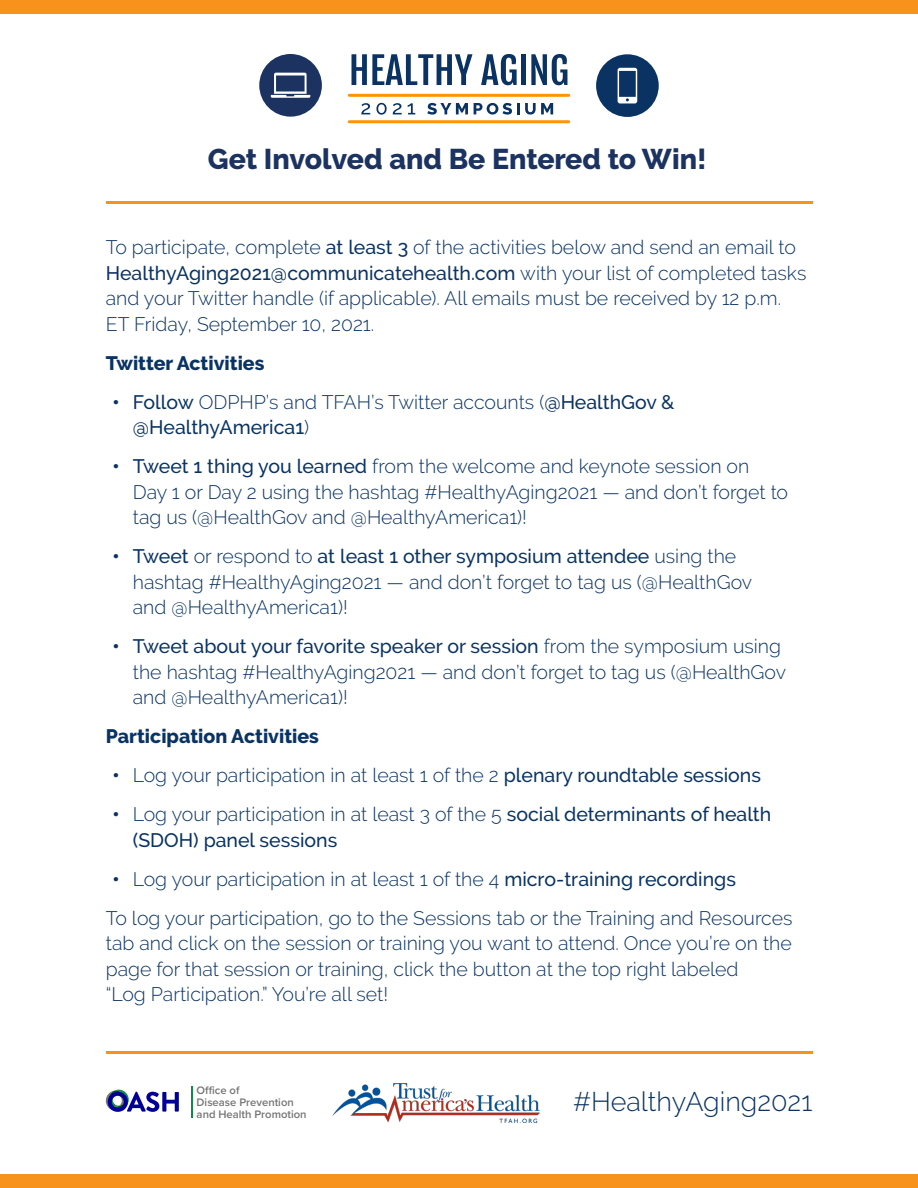
<style>
.page{position:relative;width:918px;height:1188px;background:#fff}
.page>*{position:absolute;margin:0;border:0;box-sizing:border-box;transform-origin:0 0}
.t1{font:800 28.5px "Raleway";color:#1c3361}
.t2{font:300 27px "Raleway";color:#0a3363}
.t3{font:300 19.5px/25.5px "Raleway";color:#0a3363}
.t4{font:500 19.5px/25.5px "Raleway";color:#0a3363}
.t5{font:800 19.5px "Raleway";color:#0a3363}
.t6{font:600 11.25px/12.1px "Proxima Nova";color:#757575}
.s1{font-weight:500}
.s2{font-weight:800}
.s3{font-weight:300}
</style>
<div class="page">
<div style="left:0;top:0;width:918px;height:14px;background:#f7931d"></div>
<hr style="left:106px;top:202px;width:706px;height:2px;background:#f7931d">
<hr style="left:106px;top:1051px;width:706px;height:2px;background:#f7931d">
<div style="left:0;top:1174px;width:918px;height:14px;background:#f7931d"></div>
<svg style="left:352px;top:54px;width:121px;height:31px"></svg>
<svg style="left:481px;top:54px;width:36px;height:31px"></svg>
<div style="left:521px;top:54px;width:5px;height:31px;background:#0a3363"></div>
<svg style="left:531px;top:54px;width:36px;height:31px"></svg>
<svg style="left:361px;top:103px;width:9px;height:11px"></svg>
<svg style="left:376px;top:103px;width:11px;height:12px"></svg>
<svg style="left:393px;top:103px;width:9px;height:11px"></svg>
<svg style="left:408px;top:103px;width:7px;height:11px"></svg>
<svg style="left:427px;top:103px;width:41px;height:12px"></svg>
<svg style="left:474px;top:103px;width:79px;height:12px"></svg>
<hr style="left:349px;top:94px;width:220px;height:3px;background:#ff9400">
<hr style="left:349px;top:120px;width:220px;height:3px;background:#ff9400">
<svg style="left:106px;top:1090px;width:73px;height:22px"></svg>
<hr style="left:191px;top:1086px;width:1px;height:32px;background:#0e8b44">
<img style="left:333px;top:1084px;width:207px;height:39px">
<div style="left:596px;top:54px;width:63px;height:63px;background:#0a3363;border-radius:50%"></div>
<svg style="left:618px;top:68px;width:19px;height:35px"></svg>
<div style="left:259px;top:54px;width:63px;height:63px;background:#1c3361;border-radius:50%"></div>
<svg style="left:271px;top:73px;width:39px;height:25px"></svg>
<h1 class="t1" style="left:208px;top:143px;width:500px">Get Involved and Be Entered to Win!</h1>
<p class="t3" style="left:106px;top:235px;width:702px">To participate, complete <span class="s1">at least 3</span> of the activities below and send an email to <span class="s1">HealthyAging2021@communicatehealth.com</span> with your list of completed tasks and your Twitter handle (if applicable). All emails must be received by 12 p.m.<br>ET Friday, September 10, 2021.</p>
<p class="t5" style="left:106px;top:352px;width:160px">Twitter Activities</p>
<p class="t4" style="left:133px;top:389px;width:543px;text-indent:-20px"><span class="s2">•</span> Follow <span class="s3">ODPHP’s and TFAH’s Twitter accounts (</span>@HealthGov &amp; @HealthyAmerica1<span class="s3">)</span></p>
<p class="t3" style="left:133px;top:454px;width:657px;text-indent:-20px"><span class="s2">•</span> <span class="s1">Tweet 1 thing you learned</span> from the welcome and keynote session on<br>Day 1 or Day 2 using the hashtag #HealthyAging2021 — and don’t forget to tag us (@HealthGov and @HealthyAmerica1)!</p>
<p class="t3" style="left:133px;top:544px;width:621px;text-indent:-20px"><span class="s2">•</span> <span class="s1">Tweet</span> or respond to <span class="s1">at least 1 other symposium attendee</span> using the hashtag #HealthyAging2021 — and don’t forget to tag us (@HealthGov and @HealthyAmerica1)!</p>
<p class="t3" style="left:133px;top:634px;width:655px;text-indent:-20px"><span class="s2">•</span> <span class="s1">Tweet about your favorite speaker or session</span> from the symposium using the hashtag #HealthyAging2021 — and don’t forget to tag us (@HealthGov and @HealthyAmerica1)!</p>
<p class="t5" style="left:106px;top:725px;width:215px">Participation Activities</p>
<p class="t3" style="left:113px;top:763px;width:650px"><span class="s2">•</span> Log your participation in at least 1 of the 2 <span class="s1">plenary roundtable sessions</span></p>
<p class="t4" style="left:133px;top:802px;width:640px;text-indent:-20px"><span class="s2">•</span> <span class="s3">Log your participation in at least 3 of the 5</span> social determinants of health (SDOH) panel sessions</p>
<p class="t3" style="left:106px;top:859px;width:688px;line-height:39px;text-indent:7px"><span class="s2">•</span> Log your participation in at least 1 of the 4 <span class="s1">micro-training recordings<br></span>To log your participation, go to the Sessions tab or the Training and Resources</p>
<p class="t3" style="left:106px;top:931px;width:688px">tab and click on the session or training you want to attend. Once you’re on the page for that session or training, click the button at the top right labeled<br>“Log Participation.” You’re all set!</p>
<p class="t6" style="left:197px;top:1083px;width:111px">Office of<br>Disease Prevention and Health Promotion</p>
<h2 class="t2" style="left:573px;top:1086px;width:241px">#HealthyAging2021</h2>
</div>
